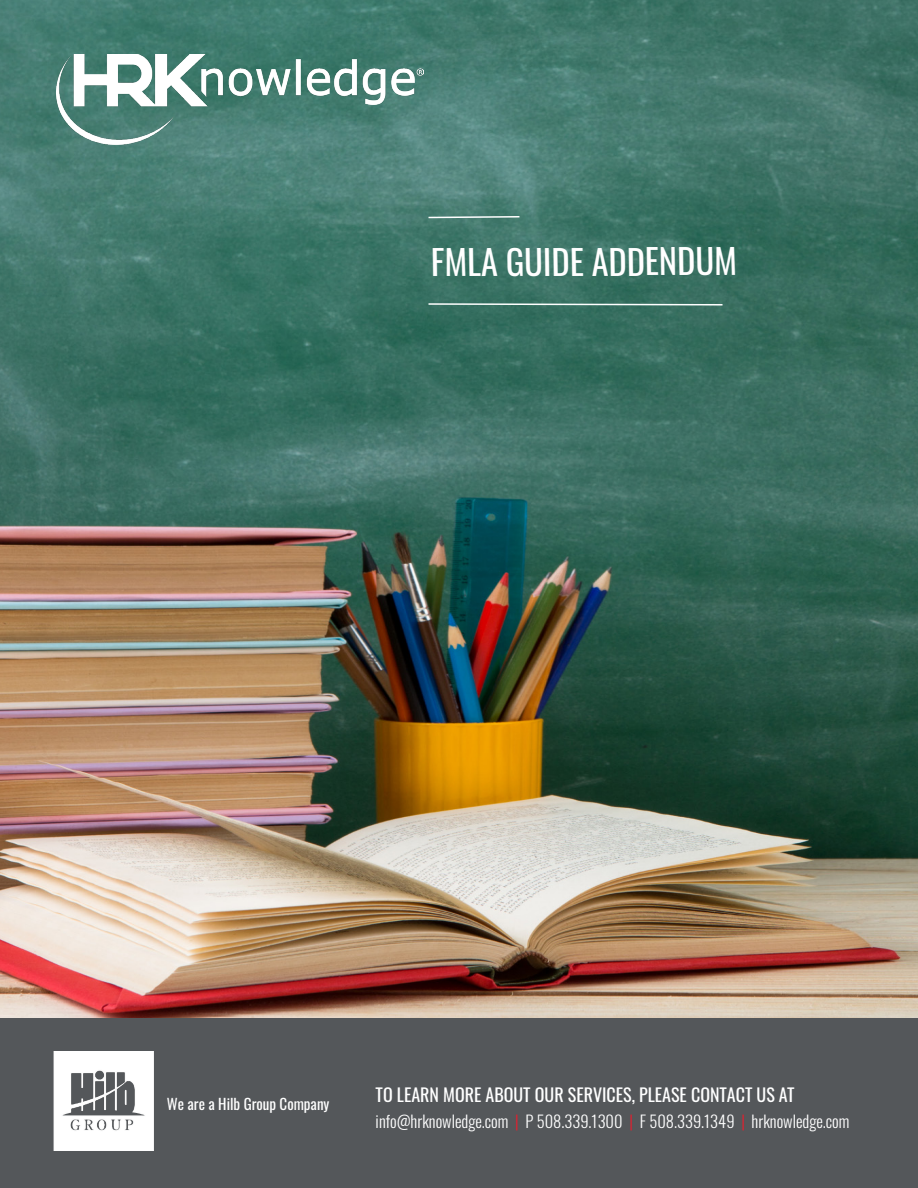
<style>
.page{position:relative;width:918px;height:1188px;background:#fff}
.page>*{position:absolute;margin:0;border:0;box-sizing:border-box;transform-origin:0 0}
.t1{font:34.5px "Oswald";color:#fff}
.GRAY_SECTION_HEADING{font:18px "Oswald";color:#fff}
.t2{font:300 16.5px "Oswald";color:#fff}
.t3{font:15px "Oswald";color:#fff}
.s1{color:#e91d2d}
</style>
<div class="page">
<img style="left:0;top:0;width:917px;height:1019px">
<div style="left:0;top:1019px;width:918px;height:169px;background:#54575a"></div>
<img style="left:53px;top:1052px;width:101px;height:99px">
<img style="left:56px;top:54px;width:367px;height:91px">
<svg style="left:427px;top:303px;width:297px;height:3px"></svg>
<svg style="left:427px;top:215px;width:94px;height:4px"></svg>
<p class="t1" style="left:431px;top:231px;width:308px">FMLA GUIDE ADDENDUM</p>
<p class="t3" style="left:167px;top:1090px;width:164px">We are a Hilb Group Company</p>
<p class="GRAY_SECTION_HEADING" style="left:376px;top:1079px;width:421px">TO LEARN MORE ABOUT OUR SERVICES, PLEASE CONTACT US AT</p>
<p class="t2" style="left:376px;top:1107px;width:475px">info@hrknowledge.com <span class="s1">|</span> P 508.339.1300 <span class="s1">|</span> F 508.339.1349 <span class="s1">|</span> hrknowledge.com</p>
</div>
